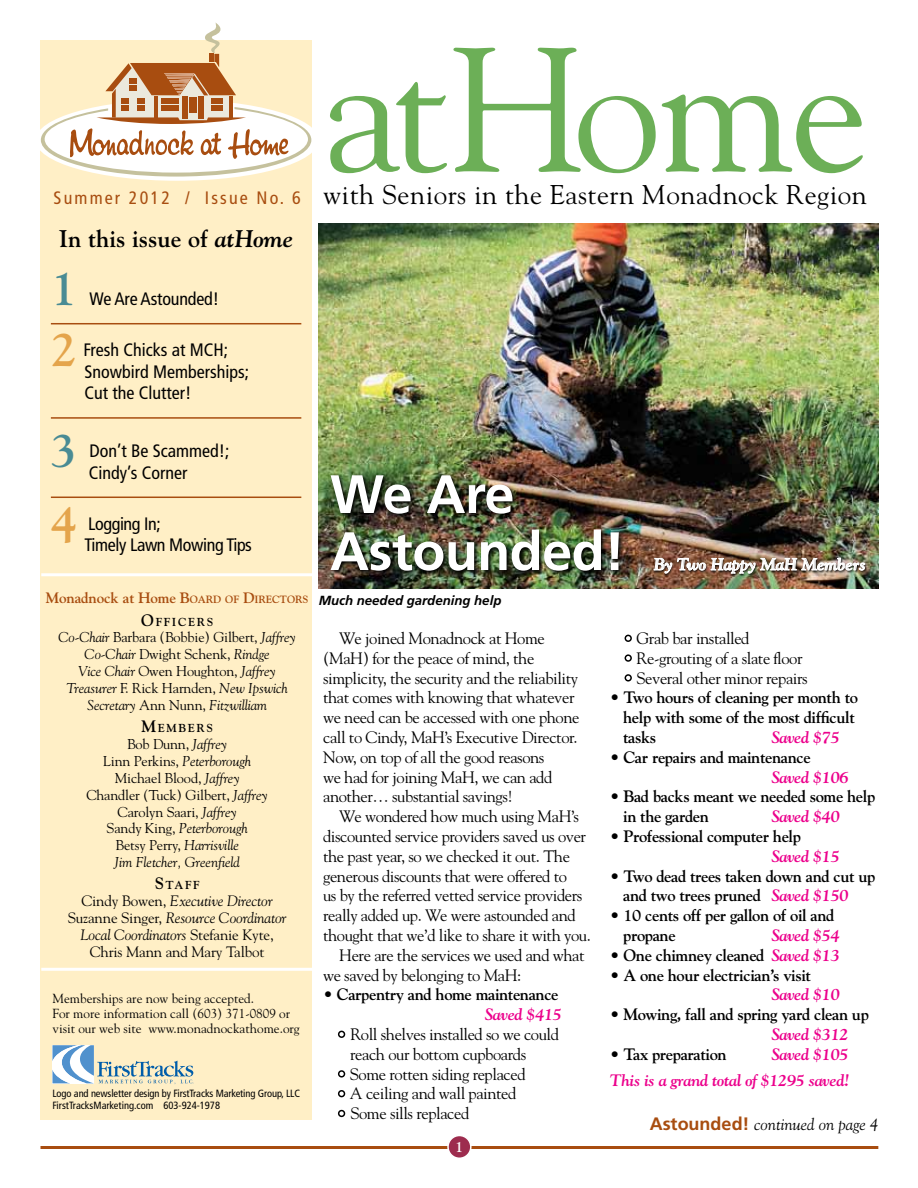
<style>
.page{position:relative;width:918px;height:1188px;background:#fff}
.page>*{position:absolute;margin:0;border:0;box-sizing:border-box;transform-origin:0 0}
.t1{font:175.5px "Goudy Std";letter-spacing:-.02em;color:#6caf57}
.t2{font:700 54px/57px "Frutiger LT Std";letter-spacing:-.01em;color:#fff}
.t3{font:700 48px "Goudy Std";color:#498b94}
.t4{font:700 48px "Goudy Std";color:#e4a44b}
.t5{font:27px "Goudy Std";letter-spacing:.02em;color:#000}
.t6{font:700 24px "Goudy Std";color:#000}
.t7{font:condensed 18px/21.6px "Frutiger LT Std";color:#000}
.t8{font:condensed 18px/21.6px "Frutiger LT Std";letter-spacing:-.02em;color:#000}
.t9{font:condensed 18px "Frutiger LT Std";letter-spacing:.12em;color:#a84d10}
.t10{font:16.5px/19.8px "Goudy Std";letter-spacing:-.025em;color:#000}
.t11{font:700 16.5px/19.8px "Goudy Std";letter-spacing:-.025em;color:#000}
.t12{font:italic 700 16.5px/26.5px "Goudy Std";letter-spacing:-.025em;color:#ec008c;text-align:right}
.t13{font:italic 16.5px "Goudy Std";color:#000}
.t14{font:italic 700 16.5px "Goudy Std";color:#fff}
.t15{font:15px/16.8px "Goudy Std";letter-spacing:-.01em;color:#000;text-align:center}
.t16{font:700 15px "Goudy Std";letter-spacing:-.01em;color:#a84d10}
.t17{font:700 15px "Goudy Std";color:#fff}
.t18{font:14.25px/16.8px "Goudy Std";letter-spacing:-.01em;color:#000;text-align:center}
.t19{font:italic 14.25px/16.8px "Goudy Std";letter-spacing:-.01em;color:#000;text-align:center}
.t20{font:13.2px/15px "Goudy Std";color:#000}
.t21{font:italic 700 13.2px "Frutiger LT Std";color:#000}
.t22{font:700 11.55px "Goudy Std";letter-spacing:.145em;color:#000}
.t23{font:condensed 10.5px/12.3px "Frutiger LT Std";letter-spacing:-.01em;color:#000}
.s1{font-style:italic}
.s2{font-style:inherit}
.s3{font-size:10.5px}
.s4{font-size:16.5px}
.s5{font-style:normal}
.s6{font-style:italic;color:#ec008c}
.s7{font-family:"Frutiger LT Std";font-weight:700;font-style:normal;font-size:18px;color:#a84d10}
</style>
<div class="page">
<img style="left:319px;top:224px;width:559px;height:365px">
<hr style="left:40px;top:1146px;width:838px;height:3px;background:#a84d10">
<div style="left:448px;top:1135px;width:23px;height:23px;background:#9d2c4e;border-radius:50%"></div>
<div style="left:447px;top:1135px;width:25px;height:24px;border:2px solid #fff;border-radius:50%"></div>
<div style="left:40px;top:40px;width:272px;height:1080px;background:#ffefc6"></div>
<hr style="left:51px;top:323px;width:250px;height:1px;background:#a84d10">
<hr style="left:51px;top:417px;width:250px;height:2px;background:#a84d10">
<hr style="left:51px;top:497px;width:250px;height:1px;background:#a84d10">
<div style="left:36px;top:100px;width:283px;height:81px;background:#fff;border-radius:50%"></div>
<svg style="left:41px;top:22px;width:270px;height:155px"></svg>
<hr style="left:41px;top:573px;width:272px;height:3px;background:#fff">
<hr style="left:41px;top:968px;width:272px;height:3px;background:#fff">
<svg style="left:52px;top:1045px;width:142px;height:39px"></svg>
<div style="left:338px;top:1031px;width:7px;height:7px;border:2px solid #000;border-radius:50%"></div>
<div style="left:338px;top:1070px;width:7px;height:8px;border:2px solid #000;border-radius:50%"></div>
<div style="left:338px;top:1090px;width:7px;height:7px;border:2px solid #000;border-radius:50%"></div>
<div style="left:338px;top:1110px;width:7px;height:7px;border:2px solid #000;border-radius:50%"></div>
<div style="left:625px;top:635px;width:7px;height:7px;border:2px solid #000;border-radius:50%"></div>
<div style="left:625px;top:654px;width:7px;height:8px;border:2px solid #000;border-radius:50%"></div>
<div style="left:625px;top:674px;width:7px;height:8px;border:2px solid #000;border-radius:50%"></div>
<img style="left:329px;top:473px;width:295px;height:104px">
<svg style="left:653px;top:557px;width:215px;height:20px"></svg>
<img style="left:653px;top:548px;width:212px;height:28px">
<p class="t9" style="left:54px;top:187px;width:249px">Summer 2012 / Issue No. 6</p>
<h3 class="t6" style="left:59px;top:225px;width:236px">In this issue of <span class="s1">atHome</span></h3>
<h3 class="t3" style="left:51px;top:260px;width:28px">1</h3>
<p class="t7" style="left:90px;top:288px;width:131px">We Are Astounded!</p>
<h1 class="t1" style="left:323px;top:2px;width:547px">atHome</h1>
<h3 class="t5" style="left:323px;top:178px;width:545px">with Seniors in the Eastern Monadnock Region</h3>
<h3 class="t4" style="left:51px;top:321px;width:28px">2</h3>
<p class="t7" style="left:84px;top:339px;width:167px">Fresh Chicks at MCH;<br>Snowbird Memberships;<br>Cut the Clutter!</p>
<h3 class="t3" style="left:51px;top:422px;width:28px">3</h3>
<p class="t7" style="left:89px;top:440px;width:142px">Don’t Be Scammed!;<br>Cindy’s Corner</p>
<h3 class="t4" style="left:51px;top:495px;width:28px">4</h3>
<p class="t8" style="left:85px;top:513px;width:169px">Logging In;<br>Timely Lawn Mowing Tips</p>
<p class="t16" style="left:46px;top:589px;width:264px">Monadnock at Home <span class="s2">B</span><span class="s3">OARD OF</span> <span class="s2">D</span><span class="s3">IRECTORS</span></p>
<p class="t22" style="left:141px;top:615px;width:73px"><span class="s4">O</span>FFICERS</p>
<p class="t19" style="left:58px;top:629px;width:239px">Co-Chair <span class="s5">Barbara (Bobbie) Gilbert,</span> Jaffrey Co-Chair <span class="s5">Dwight Schenk,</span> Rindge<br>Vice Chair <span class="s5">Owen Houghton,</span> Jaffrey Treasurer <span class="s5">F. Rick Harnden,</span> New Ipswich Secretary <span class="s5">Ann Nunn,</span> Fitzwilliam</p>
<p class="t22" style="left:141px;top:721px;width:73px"><span class="s4">M</span>EMBERS</p>
<p class="t18" style="left:86px;top:736px;width:183px">Bob Dunn, <span class="s1">Jaffrey<br></span>Linn Perkins, <span class="s1">Peterborough<br></span>Michael Blood, <span class="s1">Jaffrey<br></span>Chandler (Tuck) Gilbert, <span class="s1">Jaffrey<br></span>Carolyn Saari, <span class="s1">Jaffrey<br></span>Sandy King, <span class="s1">Peterborough<br></span>Betsy Perry, <span class="s1">Harrisville<br>Jim Fletcher, Greenfield</span></p>
<p class="t22" style="left:155px;top:879px;width:46px"><span class="s4">S</span>TAFF</p>
<p class="t15" style="left:68px;top:893px;width:220px">Cindy Bowen, <span class="s1">Executive Director </span>Suzanne Singer, <span class="s1">Resource Coordinator Local Coordinators</span> Stefanie Kyte, Chris Mann and Mary Talbot</p>
<p class="t20" style="left:52px;top:990px;width:249px">Memberships are now being accepted.<br>For more information call (603) 371-0809 or visit our web site www.monadnockathome.org</p>
<p class="t23" style="left:52px;top:1087px;width:249px">Logo and newsletter design by FirstTracks Marketing Group, LLC<br>FirstTracksMarketing.com 603-924-1978</p>
<h2 class="t2" style="left:330px;top:466px;width:297px">We Are<br>Astounded!</h2>
<p class="t21" style="left:319px;top:592px;width:184px">Much needed gardening help</p>
<p class="t14" style="left:654px;top:554px;width:213px">By Two Happy MaH Members</p>
<p class="t10" style="left:323px;top:628px;width:258px;text-indent:16px">We joined Monadnock at Home (MaH) for the peace of mind, the simplicity, the security and the reliability that comes with knowing that whatever we need can be accessed with one phone call to Cindy, MaH’s Executive Director.<br>Now, on top of all the good reasons<br>we had for joining MaH, we can add another… substantial savings!</p>
<p class="t10" style="left:339px;top:806px;width:241px">We wondered how much using MaH’s</p>
<p class="t10" style="left:323px;top:826px;width:265px">discounted service providers saved us over</p>
<p class="t10" style="left:323px;top:846px;width:248px">the past year, so we checked it out. The</p>
<p class="t10" style="left:323px;top:866px;width:246px">generous discounts that were offered to</p>
<p class="t10" style="left:323px;top:886px;width:261px">us by the referred vetted service providers</p>
<p class="t10" style="left:323px;top:905px;width:254px">really added up. We were astounded and</p>
<p class="t10" style="left:323px;top:925px;width:269px">thought that we’d like to share it with you.</p>
<p class="t10" style="left:339px;top:945px;width:247px">Here are the services we used and what</p>
<p class="t10" style="left:323px;top:965px;width:200px">we saved by belonging to MaH:</p>
<p class="t11" style="left:323px;top:985px;width:237px">• Carpentry and home maintenance</p>
<p class="t12" style="left:485px;top:1001px;width:78px">Saved $415</p>
<p class="t10" style="left:350px;top:1024px;width:211px">Roll shelves installed so we could reach our bottom cupboards<br>Some rotten siding replaced<br>A ceiling and wall painted<br>Some sills replaced</p>
<p class="t17" style="left:455px;top:1137px;width:10px">1</p>
<p class="t10" style="left:637px;top:628px;width:173px">Grab bar installed<br>Re-grouting of a slate floor<br>Several other minor repairs</p>
<p class="t11" style="left:623px;top:688px;width:236px;text-indent:-13px">• Two hours of cleaning per month to help with some of the most difficult tasks</p>
<p class="t12" style="left:772px;top:724px;width:70px">Saved $75</p>
<p class="t11" style="left:610px;top:747px;width:203px">• Car repairs and maintenance</p>
<p class="t12" style="left:772px;top:763px;width:78px">Saved $106</p>
<p class="t11" style="left:623px;top:787px;width:254px;text-indent:-13px">• Bad backs meant we needed some help in the garden</p>
<p class="t12" style="left:772px;top:803px;width:70px">Saved $40</p>
<p class="t11" style="left:610px;top:826px;width:193px">• Professional computer help</p>
<p class="t12" style="left:772px;top:843px;width:70px">Saved $15</p>
<p class="t11" style="left:623px;top:866px;width:254px;text-indent:-13px">• Two dead trees taken down and cut up and two trees pruned <span class="s6">Saved $150</span></p>
<p class="t11" style="left:623px;top:906px;width:213px;text-indent:-13px">• 10 cents off per gallon of oil and propane</p>
<p class="t12" style="left:772px;top:922px;width:70px">Saved $54</p>
<p class="t11" style="left:610px;top:945px;width:232px">• One chimney cleaned <span class="s6">Saved $13</span></p>
<p class="t11" style="left:610px;top:965px;width:203px">• A one hour electrician’s visit</p>
<p class="t12" style="left:772px;top:981px;width:70px">Saved $10</p>
<p class="t11" style="left:610px;top:1005px;width:261px">• Mowing, fall and spring yard clean up</p>
<p class="t12" style="left:772px;top:1021px;width:78px">Saved $312</p>
<p class="t11" style="left:610px;top:1044px;width:119px">• Tax preparation</p>
<p class="t12" style="left:610px;top:1041px;width:242px">Saved $105<br>This is a grand total of $1295 saved!</p>
<p class="t13" style="left:650px;top:1115px;width:230px"><span class="s7">Astounded!</span> continued on page 4</p>
</div>
